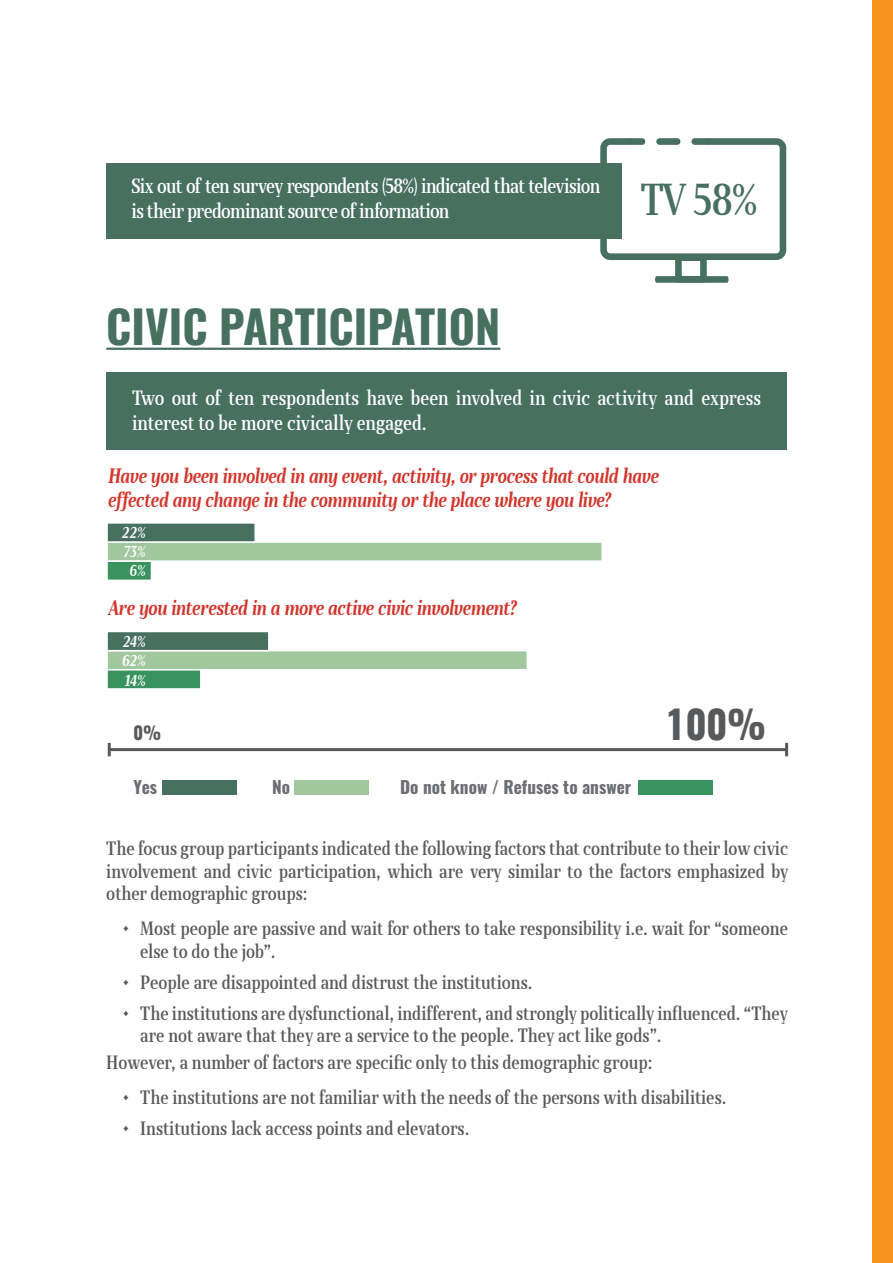
<style>
.page{position:relative;width:893px;height:1263px;background:#fff}
.page>*{position:absolute;margin:0;border:0;box-sizing:border-box;transform-origin:0 0}
.t1{font:700 45px "Oswald";color:#477061}
.t2{font:500 41.85px "Skola Serif Cn";color:#477061}
.t3{font:700 38.7px "Oswald";color:#58595b}
.t4{font:700 19.5px/23.4px "Skola Serif Cn It";letter-spacing:-.01em;color:#d2342a}
.t5{font:500 19.35px/25.2px "Skola Serif Cn";letter-spacing:-.015em;color:#fff}
.t6{font:500 19.35px/25.2px "Skola Serif Cn";letter-spacing:-.035em;color:#fff}
.t7{font:500 18px/22.5px "Skola Serif Cn";color:#58595b}
.t8{font:700 18px "Oswald";color:#58595b}
.t9{font:700 17.25px "Oswald";color:#6d6e71}
.t10{font:700 14.85px "Skola Serif Cn It";letter-spacing:-.02em;color:#fff}
</style>
<div class="page">
<div style="left:106px;top:163px;width:515px;height:76px;background:#477061"></div>
<svg style="left:600px;top:138px;width:186px;height:145px"></svg>
<hr style="left:106px;top:348px;width:394px;height:2px;background:#477061">
<div style="left:106px;top:372px;width:681px;height:77px;background:#477061"></div>
<hr style="left:109px;top:748px;width:678px;height:3px;background:#58595b">
<svg style="left:108px;top:743px;width:3px;height:13px"></svg>
<svg style="left:785px;top:743px;width:3px;height:13px"></svg>
<div style="left:162px;top:780px;width:75px;height:14px;background:#477061"></div>
<div style="left:295px;top:780px;width:74px;height:14px;background:#a1c79f"></div>
<div style="left:639px;top:780px;width:74px;height:14px;background:#39935e"></div>
<div style="left:106px;top:650px;width:422px;height:20px;background:#a1c79f;border:2px solid #fff"></div>
<div style="left:106px;top:631px;width:164px;height:20px;background:#477061;border:2px solid #fff"></div>
<div style="left:106px;top:669px;width:96px;height:21px;background:#39935e;border:2px solid #fff"></div>
<div style="left:106px;top:541px;width:497px;height:21px;background:#a1c79f;border:2px solid #fff"></div>
<div style="left:106px;top:522px;width:150px;height:21px;background:#477061;border:2px solid #fff"></div>
<div style="left:106px;top:560px;width:46px;height:21px;background:#39935e;border:2px solid #fff"></div>
<div style="left:873px;top:0;width:20px;height:1263px;background:#f7941e"></div>
<p class="t6" style="left:131px;top:173px;width:470px">Six out of ten survey respondents (58%) indicated that television is their predominant source of information</p>
<h2 class="t2" style="left:641px;top:175px;width:119px">TV 58%</h2>
<h1 class="t1" style="left:106px;top:303px;width:396px">CIVIC PARTICIPATION</h1>
<p class="t5" style="left:132px;top:385px;width:631px">Two out of ten respondents have been involved in civic activity and express interest to be more civically engaged.</p>
<p class="t4" style="left:108px;top:464px;width:552px">Have you been involved in any event, activity, or process that could have effected any change in the community or the place where you live?</p>
<p class="t10" style="left:122px;top:524px;width:26px">22%</p>
<p class="t10" style="left:124px;top:542px;width:24px">73%</p>
<p class="t10" style="left:129px;top:562px;width:18px">6%</p>
<p class="t4" style="left:108px;top:596px;width:410px">Are you interested in a more active civic involvement?</p>
<p class="t10" style="left:122px;top:633px;width:25px">24%</p>
<p class="t10" style="left:122px;top:652px;width:26px">62%</p>
<p class="t10" style="left:124px;top:672px;width:23px">14%</p>
<p class="t8" style="left:133px;top:723px;width:29px">0%</p>
<p class="t9" style="left:133px;top:778px;width:25px">Yes</p>
<p class="t9" style="left:272px;top:778px;width:20px">No</p>
<p class="t9" style="left:400px;top:778px;width:232px">Do not know / Refuses to answer</p>
<h3 class="t3" style="left:665px;top:704px;width:102px">100%</h3>
<p class="t7" style="left:106px;top:837px;width:683px;text-align:justify">The focus group participants indicated the following factors that contribute to their low civic involvement and civic participation, which are very similar to the factors emphasized by other demographic groups:</p>
<p class="t7" style="left:140px;top:917px;width:649px;text-indent:-17px">• Most people are passive and wait for others to take responsibility i.e. wait for “someone else to do the job”.</p>
<p class="t7" style="left:123px;top:971px;width:411px">• People are disappointed and distrust the institutions.</p>
<p class="t7" style="left:140px;top:1002px;width:649px;text-indent:-17px">• The institutions are dysfunctional, indifferent, and strongly politically influenced. “They are not aware that they are a service to the people. They act like gods”.</p>
<p class="t7" style="left:106px;top:1051px;width:548px">However, a number of factors are specific only to this demographic group:</p>
<p class="t7" style="left:123px;top:1086px;width:605px">• The institutions are not familiar with the needs of the persons with disabilities.</p>
<p class="t7" style="left:123px;top:1117px;width:348px">• Institutions lack access points and elevators.</p>
</div>
